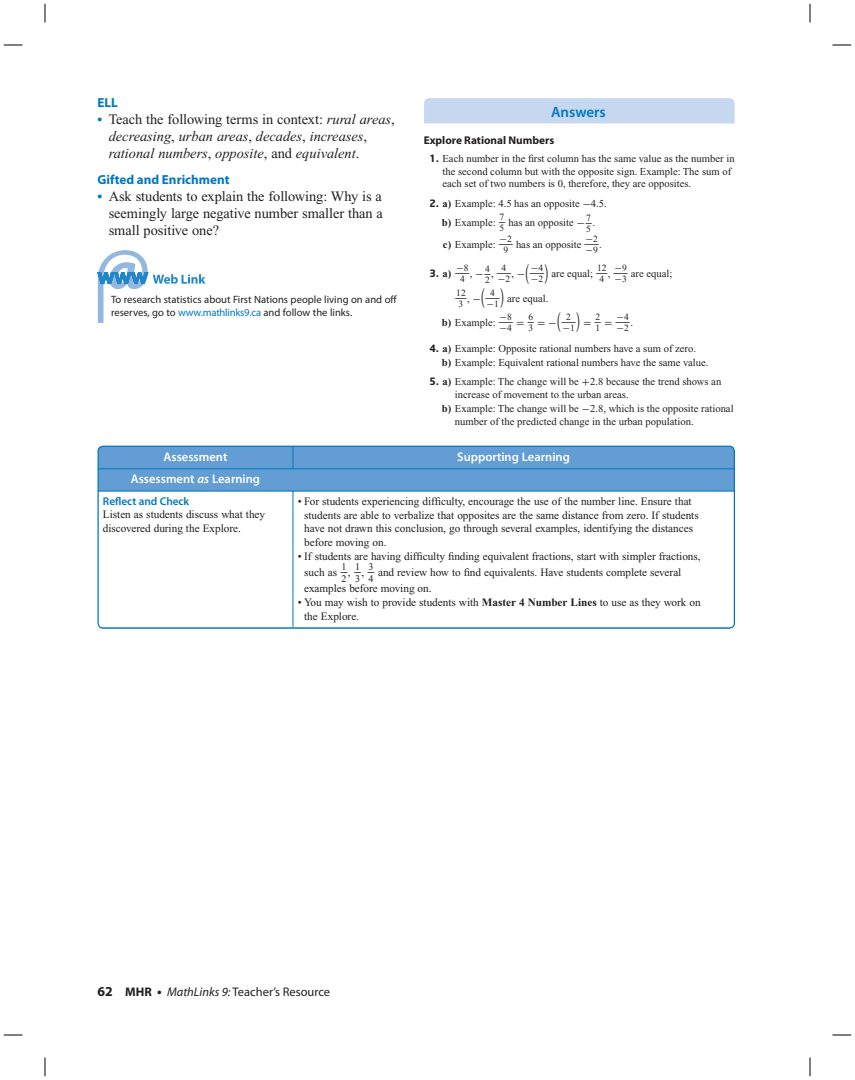
<style>
.page{position:relative;width:855px;height:1080px;background:#fff}
.page>*{position:absolute;margin:0;border:0;box-sizing:border-box;transform-origin:0 0}
.t1{font:600 15px "Myriad Pro";color:#0077c0}
.t2{font:italic 14.38px/16.9px "Times New Roman";color:#231f20}
.t3{font:14.38px/16.9px "Times New Roman";letter-spacing:-.005em;color:#231f20;text-align:justify}
.t4{font:14.38px "Times New Roman";letter-spacing:-.005em;color:#231f20;scale:1.91 1}
.t5{font:700 13.12px "Myriad Pro";color:#0077c0}
.t6{font:600 12.5px "Myriad Pro";color:#fff}
.t7{font:12.5px "Myriad Pro";color:#231f20}
.t8{font:11.25px/13.8px "Times New Roman";letter-spacing:-.005em;color:#231f20}
.t9{font:700 11.25px "Myriad Pro";color:#231f20}
.t10{font:600 11.25px "Myriad Pro";letter-spacing:-.005em;color:#0077c0}
.t11{font:10.62px/12.5px "Times New Roman";color:#231f20}
.t12{font:10.62px/13.1px "Myriad Pro";color:#231f20}
.t13{font:10.12px "Times New Roman";color:#231f20}
.t14{font:9.62px/11px "Times New Roman";color:#231f20;text-align:center}
.t15{font:9.62px "Uni Math";color:#231f20}
.s1{font-weight:700;font-style:normal;font-size:13.75px;color:#0077c0}
.s2{font-style:normal}
.s3{font-weight:700;font-size:13.75px;color:#0077c0}
.s4{color:#0077c0}
.s5{font-family:"Neo Sans";font-weight:700;font-size:10px}
.s6{font-weight:700}
.s7{font-family:"Uni Math"}
.s8{font-family:"Times New Roman"}
.s9{font-family:"Uni Math";font-size:9.62px}
.s10{font-size:9.62px}
.s11{font-family:"Uni Math";font-size:19.75px}
.s12{font-family:"Uni Math";font-size:19.62px}
.s13{font-size:14.38px}
.s14{font-family:"Uni Math";font-size:10.62px}
.s15{font-style:italic}
.s16{font-weight:700;font-size:13.75px}
</style>
<div class="page">
<div style="left:424px;top:98px;width:311px;height:25px;background:#c6d8ef"></div>
<svg style="left:97px;top:250px;width:108px;height:72px"></svg>
<div style="left:98px;top:446px;width:636px;height:182px;background:#639dd4;border-radius:5px"></div>
<div style="left:98px;top:492px;width:635px;height:135px;background:#fff"></div>
<hr style="left:293px;top:491px;width:441px;height:1px;background:#0077c0">
<svg style="left:293px;top:448px;width:1px;height:20px"></svg>
<hr style="left:98px;top:491px;width:195px;height:1px;background:#0077c0">
<hr style="left:293px;top:491px;width:1px;height:136px;background:#0077c0">
<hr style="left:98px;top:468px;width:195px;height:1px;background:#0077c0">
<hr style="left:293px;top:468px;width:441px;height:1px;background:#0077c0">
<div style="left:98px;top:446px;width:637px;height:183px;border:1px solid #0077c0;border-radius:5px"></div>
<svg style="left:4px;top:44px;width:18px;height:2px"></svg>
<svg style="left:832px;top:44px;width:19px;height:2px"></svg>
<svg style="left:4px;top:1034px;width:18px;height:2px"></svg>
<svg style="left:832px;top:1034px;width:19px;height:2px"></svg>
<svg style="left:44px;top:4px;width:2px;height:18px"></svg>
<svg style="left:44px;top:1058px;width:2px;height:18px"></svg>
<svg style="left:809px;top:4px;width:2px;height:18px"></svg>
<svg style="left:809px;top:1058px;width:2px;height:18px"></svg>
<p class="t5" style="left:98px;top:98px;width:22px">ELL</p>
<h2 class="t2" style="left:109px;top:112px;width:288px;text-indent:-11px"><span class="s1">•</span> <span class="s2">Teach the following terms in context:</span> rural areas<span class="s2">, </span>decreasing<span class="s2">,</span> urban areas<span class="s2">,</span> decades<span class="s2">,</span> increases<span class="s2">, </span>rational numbers<span class="s2">,</span> opposite<span class="s2">, and</span> equivalent<span class="s2">.</span></h2>
<p class="t5" style="left:98px;top:175px;width:134px">Gifted and Enrichment</p>
<h2 class="t3" style="left:109px;top:189px;width:276px;text-indent:-11px"><span class="s3">•</span> Ask students to explain the following: Why is a seemingly large negative number smaller than a small positive one?</h2>
<p class="t12" style="left:111px;top:294px;width:288px">To research statistics about First Nations people living on and off reserves, go to <span class="s4">www.mathlinks9.ca</span> and follow the links.</p>
<h1 class="t1" style="left:551px;top:106px;width:56px">Answers</h1>
<p class="t9" style="left:424px;top:136px;width:132px">Explore Rational Numbers</p>
<p class="t11" style="left:443px;top:153px;width:294px;text-indent:-13px"><span class="s5">1.</span> Each number in the first column has the same value as the number in the second column but with the opposite sign. Example: The sum of each set of two numbers is 0, therefore, they are opposites.</p>
<p class="t11" style="left:430px;top:194px;width:179px;line-height:19.4px;text-align:center"><span class="s5">2.</span> <span class="s6">a)</span> Example: 4.5 has an opposite <span class="s7">−</span>4.5. <span class="s6">b)</span> Example: <sup>_</sup><sup>7</sup> has an opposite <span class="s7">−</span> <sup>_</sup><sup>7</sup>.</p>
<p class="t14" style="left:500px;top:223px;width:6px">5</p>
<p class="t14" style="left:586px;top:224px;width:6px">5</p>
<p class="t11" style="left:443px;top:239px;width:160px"><span class="s6">c)</span> Example: <sup>_</sup><sup>−</sup><sup>2</sup> has an opposite <sup>_</sup><sup>−</sup><sup>2</sup>.</p>
<p class="t14" style="left:503px;top:245px;width:6px">9</p>
<p class="t15" style="left:585px;top:246px;width:14px">−<span class="s8">9</span></p>
<h2 class="t4" style="left:430px;top:262px;width:44px"><sub>3.</sub> <sub>a)</sub> _<span class="s9">−</span><span class="s10">8</span><sub>,</sub> <sub>−</sub> _<span class="s10">4</span><sub>,</sub> _<span class="s10">4</span></h2>
<p class="t14" style="left:460px;top:275px;width:6px">4</p>
<p class="t14" style="left:485px;top:275px;width:6px">2</p>
<p class="t15" style="left:498px;top:275px;width:14px">−<span class="s8">2</span></p>
<p class="t11" style="left:511px;top:268px;width:34px">, <span class="s7">−</span><span class="s11">(</span><sup>_</sup><sup>−</sup><sup>4</sup></p>
<p class="t11" style="left:531px;top:268px;width:143px"><sub>−</sub><sub>2</sub> <span class="s12">)</span> are equal; <sup>_</sup><sup>12</sup>, <sup>_</sup><sup>−</sup> <sup>9</sup> are equal;</p>
<p class="t14" style="left:599px;top:275px;width:6px">4</p>
<p class="t15" style="left:614px;top:275px;width:14px">−<span class="s8">3</span></p>
<p class="t11" style="left:487px;top:293px;width:63px"><sub>−</sub><sub>1</sub> <span class="s12">)</span> are equal.</p>
<p class="t11" style="left:442px;top:317px;width:135px"><span class="s6">b)</span> Example: <sup>_</sup><sup>−</sup><sup>8</sup> <span class="s7">=</span> <sup>_</sup><sup>6</sup> <span class="s7">= −</span><span class="s11">(</span><sup>_</sup><sup>2</sup></p>
<p class="t14" style="left:456px;top:288px;width:12px"><span class="s13">_</span>1 2<br>3</p>
<p class="t11" style="left:467px;top:293px;width:34px">, <span class="s7">−</span><span class="s11">(</span><sup>_</sup><sup>4</sup></p>
<p class="t14" style="left:562px;top:312px;width:69px"><span class="s7">−</span>1 <span class="s12">)</span> <span class="s14">=</span> <span class="s13">_</span>2 <span class="s14">=</span> <span class="s13">_</span><span class="s7">−</span> 4</p>
<p class="t15" style="left:617px;top:324px;width:14px">−<span class="s8">2</span></p>
<p class="t11" style="left:630px;top:317px;width:4px">.</p>
<p class="t11" style="left:442px;top:342px;width:268px;line-height:14.4px;text-indent:-12px"><span class="s5">4.</span> <span class="s6">a)</span> Example: Opposite rational numbers have a sum of zero.<br><span class="s6">b)</span> Example: Equivalent rational numbers have the same value.</p>
<p class="t11" style="left:455px;top:377px;width:268px;text-indent:-25px"><span class="s5">5.</span> <span class="s6">a)</span> Example: The change will be <span class="s7">+</span>2.8 because the trend shows an increase of movement to the urban areas.</p>
<p class="t11" style="left:455px;top:403px;width:280px;text-indent:-13px"><span class="s6">b)</span> Example: The change will be <span class="s7">−</span>2.8, which is the opposite rational number of the predicted change in the urban population.</p>
<p class="t15" style="left:500px;top:324px;width:14px">−<span class="s8">4</span></p>
<p class="t14" style="left:528px;top:323px;width:6px">3</p>
<p class="t14" style="left:595px;top:323px;width:6px">1</p>
<p class="t6" style="left:164px;top:452px;width:65px">Assessment</p>
<p class="t6" style="left:457px;top:452px;width:114px">Supporting Learning</p>
<p class="t6" style="left:131px;top:474px;width:131px">Assessment <span class="s15">as</span> Learning</p>
<p class="t10" style="left:103px;top:496px;width:88px">Reflect and Check</p>
<p class="t8" style="left:103px;top:509px;width:164px">Listen as students discuss what they discovered during the Explore.</p>
<p class="t8" style="left:304px;top:495px;width:396px;text-indent:-6px">• For students experiencing difficulty, encourage the use of the number line. Ensure that students are able to verbalize that opposites are the same distance from zero. If students have not drawn this conclusion, go through several examples, identifying the distances before moving on.</p>
<p class="t8" style="left:304px;top:549px;width:398px;line-height:16.2px;text-indent:-6px">• If students are having difficulty finding equivalent fractions, start with simpler fractions, such as <sup>_</sup><sup>1</sup>, <sup>_</sup><sup>1</sup>, <sup>_</sup><sup>3</sup> and review how to find equivalents. Have students complete several</p>
<p class="t13" style="left:341px;top:575px;width:7px">2</p>
<p class="t13" style="left:355px;top:575px;width:7px">3</p>
<p class="t13" style="left:369px;top:575px;width:7px">4</p>
<p class="t8" style="left:304px;top:583px;width:129px">examples before moving on.</p>
<p class="t8" style="left:304px;top:597px;width:398px;text-indent:-6px">• You may wish to provide students with <span class="s6">Master 4 Number Lines</span> to use as they work on the Explore.</p>
<p class="t7" style="left:98px;top:987px;width:234px"><span class="s16">62</span> <span class="s6">MHR</span> <span class="s16">•</span> <span class="s15">MathLinks 9:</span> Teacher’s Resource</p>
</div>
